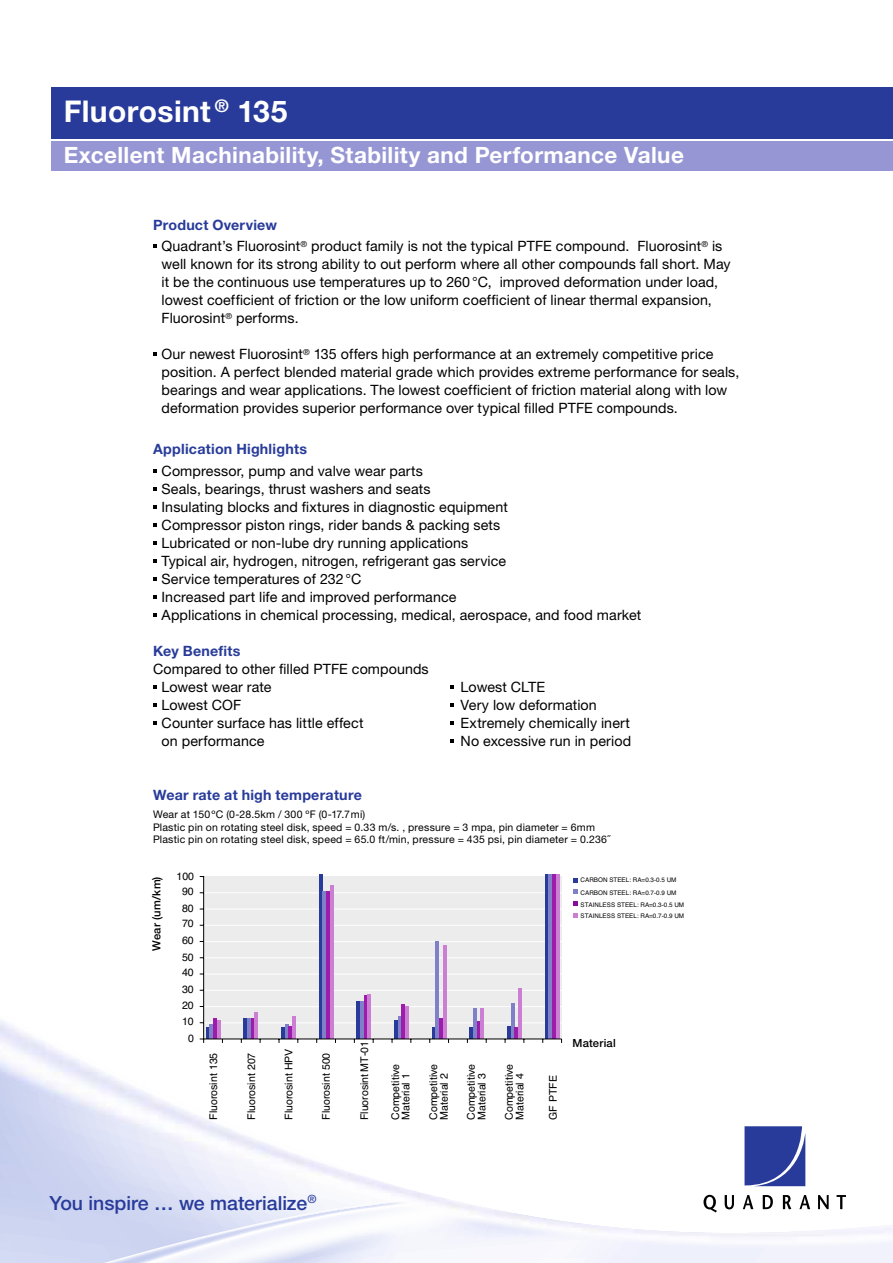
<style>
.page{position:relative;width:893px;height:1263px;background:#fff}
.page>*{position:absolute;margin:0;border:0;box-sizing:border-box;transform-origin:0 0}
.t1{font:700 30px "Helvetica Neue LT Std";letter-spacing:.015em;color:#fff}
.t2{font:700 22.5px "Helvetica Neue LT Std";letter-spacing:.015em;color:#fff}
.t3{font:500 19.5px "Helvetica Neue LT Std";color:#283b9a}
.t4{font:14.25px/18px "Helvetica Neue LT Std";letter-spacing:.005em;color:#000}
.t5{font:700 14.25px "Helvetica Neue LT Std";letter-spacing:.015em;color:#283b9a}
.t6{font:500 11.25px "Helvetica Neue LT Std";letter-spacing:.02em;color:#000}
.t7{font:10.65px/10.6px "Helvetica";color:#000}
.t8{font:10.5px/12.8px "Helvetica Neue LT Std";letter-spacing:.02em;color:#000}
.t9{font:6.3px/11.9px "Helvetica";color:#000}
.s1{font-weight:700;color:#283b9a}
</style>
<div class="page">
<svg style="left:703px;top:1195px;width:14px;height:17px"></svg>
<svg style="left:725px;top:1195px;width:9px;height:14px"></svg>
<svg style="left:743px;top:1195px;width:10px;height:14px"></svg>
<svg style="left:763px;top:1195px;width:10px;height:14px"></svg>
<svg style="left:783px;top:1195px;width:8px;height:14px"></svg>
<svg style="left:799px;top:1195px;width:11px;height:14px"></svg>
<svg style="left:818px;top:1195px;width:11px;height:14px"></svg>
<svg style="left:837px;top:1195px;width:9px;height:14px"></svg>
<svg style="left:744px;top:1126px;width:61px;height:60px;background:#394aa2"></svg>
<div style="left:51px;top:141px;width:842px;height:30px;background:#9696d4"></div>
<div style="left:51px;top:87px;width:842px;height:51px;background:#283b9a"></div>
<svg style="left:153px;top:245px;width:4px;height:3px"></svg>
<svg style="left:153px;top:353px;width:4px;height:3px"></svg>
<svg style="left:153px;top:469px;width:4px;height:4px"></svg>
<svg style="left:153px;top:487px;width:4px;height:4px"></svg>
<svg style="left:153px;top:505px;width:4px;height:4px"></svg>
<svg style="left:153px;top:523px;width:4px;height:4px"></svg>
<svg style="left:153px;top:541px;width:4px;height:4px"></svg>
<svg style="left:153px;top:559px;width:4px;height:4px"></svg>
<svg style="left:153px;top:577px;width:4px;height:4px"></svg>
<svg style="left:153px;top:595px;width:4px;height:4px"></svg>
<svg style="left:153px;top:613px;width:4px;height:4px"></svg>
<svg style="left:153px;top:685px;width:4px;height:4px"></svg>
<svg style="left:450px;top:685px;width:4px;height:4px"></svg>
<svg style="left:153px;top:703px;width:4px;height:4px"></svg>
<svg style="left:450px;top:703px;width:4px;height:4px"></svg>
<svg style="left:153px;top:721px;width:4px;height:4px"></svg>
<svg style="left:450px;top:721px;width:4px;height:4px"></svg>
<svg style="left:450px;top:739px;width:4px;height:4px"></svg>
<hr style="left:319px;top:874px;width:3px;height:165px;background:#283b9a">
<hr style="left:545px;top:874px;width:3px;height:165px;background:#283b9a">
<hr style="left:549px;top:874px;width:3px;height:165px;background:#7f80c7">
<hr style="left:552px;top:874px;width:4px;height:165px;background:#9c1cab">
<hr style="left:556px;top:874px;width:3px;height:165px;background:#cc7ed2">
<svg style="left:199px;top:876px;width:363px;height:167px;background:#dfd9e5"></svg>
<svg style="left:573px;top:878px;width:4px;height:4px"></svg>
<svg style="left:573px;top:889px;width:4px;height:5px"></svg>
<svg style="left:573px;top:901px;width:4px;height:5px"></svg>
<svg style="left:573px;top:913px;width:4px;height:5px"></svg>
<h1 class="t1" style="left:64px;top:93px;width:225px">Fluorosint <sup>®</sup> 135</h1>
<h2 class="t2" style="left:64px;top:141px;width:622px">Excellent Machinability, Stability and Performance Value</h2>
<p class="t4" style="left:162px;top:215px;width:562px;line-height:21px;text-indent:-9px"><span class="s1">Product Overview<br></span>Quadrant’s Fluorosint<sup>®</sup> product family is not the typical PTFE compound. Fluorosint<sup>®</sup> is</p>
<p class="t4" style="left:162px;top:255px;width:571px">well known for its strong ability to out perform where all other compounds fall short. May it be the continuous use temperatures up to 260°C, improved deformation under load, lowest coefficient of friction or the low uniform coefficient of linear thermal expansion, Fluorosint<sup>®</sup> performs.</p>
<p class="t4" style="left:162px;top:345px;width:579px">Our newest Fluorosint<sup>®</sup> 135 offers high performance at an extremely competitive price position. A perfect blended material grade which provides extreme performance for seals, bearings and wear applications. The lowest coefficient of friction material along with low deformation provides superior performance over typical filled PTFE compounds.</p>
<p class="t5" style="left:153px;top:440px;width:155px">Application Highlights</p>
<p class="t4" style="left:162px;top:462px;width:481px">Compressor, pump and valve wear parts<br>Seals, bearings, thrust washers and seats<br>Insulating blocks and fixtures in diagnostic equipment<br>Compressor piston rings, rider bands &amp; packing sets<br>Lubricated or non-lube dry running applications<br>Typical air, hydrogen, nitrogen, refrigerant gas service<br>Service temperatures of 232°C<br>Increased part life and improved performance<br>Applications in chemical processing, medical, aerospace, and food market</p>
<p class="t5" style="left:153px;top:642px;width:89px">Key Benefits</p>
<p class="t4" style="left:162px;top:660px;width:269px;text-indent:-9px">Compared to other filled PTFE compounds<br>Lowest wear rate</p>
<p class="t4" style="left:461px;top:678px;width:86px">Lowest CLTE</p>
<p class="t4" style="left:162px;top:696px;width:81px">Lowest COF</p>
<p class="t4" style="left:461px;top:696px;width:138px">Very low deformation</p>
<p class="t4" style="left:162px;top:714px;width:203px">Counter surface has little effect</p>
<p class="t4" style="left:461px;top:714px;width:171px">Extremely chemically inert</p>
<p class="t4" style="left:162px;top:732px;width:104px">on performance</p>
<p class="t4" style="left:461px;top:732px;width:172px">No excessive run in period</p>
<p class="t5" style="left:153px;top:786px;width:210px">Wear rate at high temperature</p>
<p class="t8" style="left:153px;top:808px;width:458px">Wear at 150ºC (0-28.5km / 300 ºF (0-17.7mi)<br>Plastic pin on rotating steel disk, speed = 0.33 m/s. , pressure = 3 mpa, pin diameter = 6mm<br>Plastic pin on rotating steel disk, speed = 65.0 ft/min, pressure = 435 psi, pin diameter = 0.236˝</p>
<p class="t6" style="left:150px;top:950px;width:76px;rotate:-90deg">Wear (um/km)</p>
<p class="t7" style="left:176px;top:871px;width:19px">100</p>
<p class="t7" style="left:182px;top:883px;width:13px;line-height:17.1px">90<br>80</p>
<p class="t7" style="left:182px;top:915px;width:13px;line-height:17px;text-align:justify">70<br>60<br>50</p>
<p class="t7" style="left:182px;top:965px;width:13px;line-height:16.8px">40<br>30</p>
<p class="t7" style="left:182px;top:997px;width:13px;line-height:16.8px">20<br>10</p>
<p class="t7" style="left:188px;top:1033px;width:7px">0</p>
<p class="t7" style="left:208px;top:1120px;width:69px;rotate:-90deg">Fluorosint 135</p>
<p class="t7" style="left:246px;top:1120px;width:69px;rotate:-90deg">Fluorosint 207</p>
<p class="t7" style="left:284px;top:1120px;width:73px;rotate:-90deg">Fluorosint HPV</p>
<p class="t7" style="left:321px;top:1120px;width:69px;rotate:-90deg">Fluorosint 500</p>
<p class="t7" style="left:359px;top:1120px;width:80px;rotate:-90deg">Fluorosint MT-01</p>
<p class="t9" style="left:580px;top:874px;width:105px">CARBON STEEL: RA=0.3-0.5 UM<br>CARBON STEEL: RA=0.7-0.9 UM<br>STAINLESS STEEL: RA=0.3-0.5 UM<br>STAINLESS STEEL: RA=0.7-0.9 UM</p>
<p class="t7" style="left:390px;top:1120px;width:58px;rotate:-90deg">Competitive<br>Material 1</p>
<p class="t7" style="left:428px;top:1120px;width:58px;rotate:-90deg">Competitive<br>Material 2</p>
<p class="t7" style="left:466px;top:1120px;width:58px;rotate:-90deg">Competitive<br>Material 3</p>
<p class="t7" style="left:504px;top:1120px;width:58px;rotate:-90deg">Competitive<br>Material 4</p>
<p class="t7" style="left:548px;top:1120px;width:46px;rotate:-90deg">GF PTFE</p>
<p class="t6" style="left:572px;top:1036px;width:45px">Material</p>
<h3 class="t3" style="left:49px;top:1191px;width:269px">You inspire … we materialize<sup>®</sup></h3>
</div>
